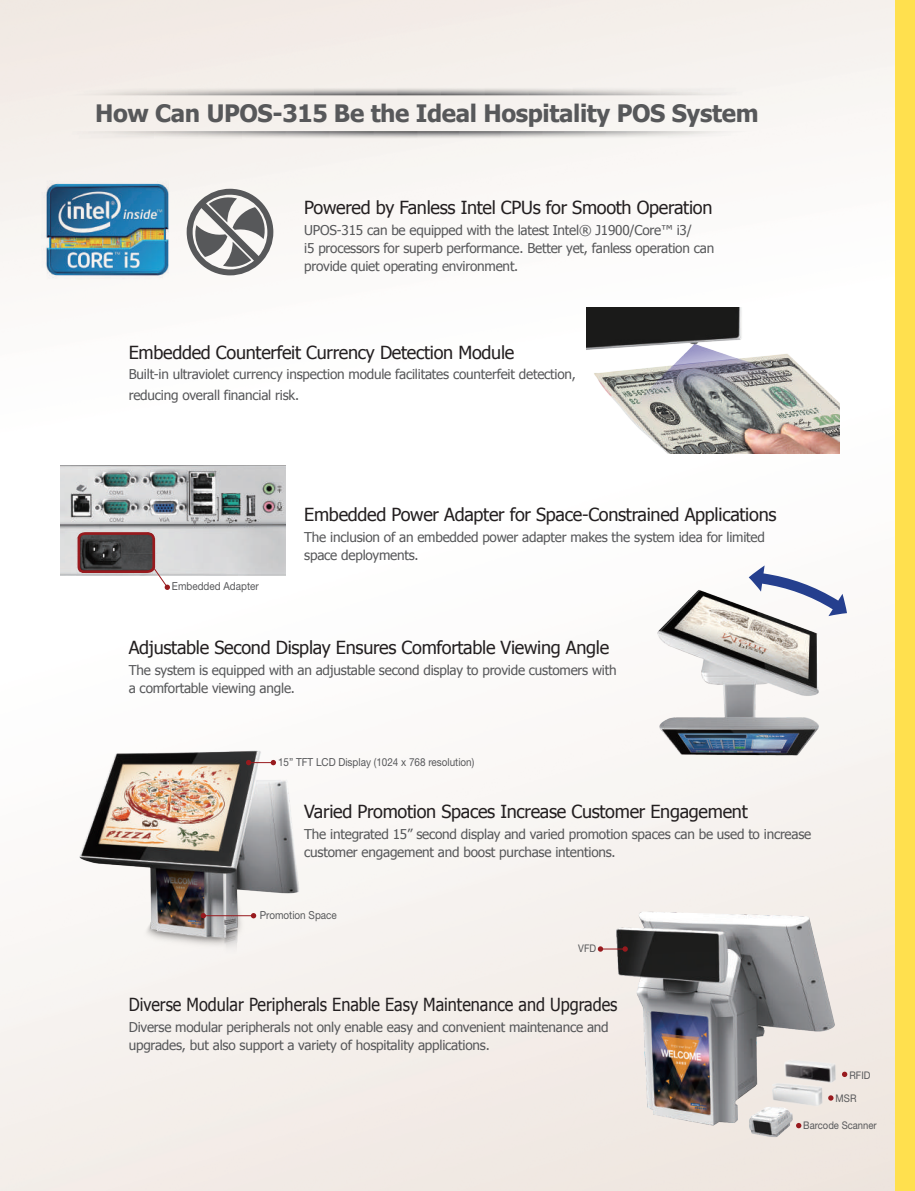
<style>
.page{position:relative;width:915px;height:1191px;background:#fff}
.page>*{position:absolute;margin:0;border:0;box-sizing:border-box;transform-origin:0 0}
.t1{font:700 24px "Tahoma";letter-spacing:-.015em;color:#57585a}
.t2{font:18px "Tahoma";letter-spacing:-.015em;color:#231f20}
.t3{font:18px "Tahoma";letter-spacing:-.015em;color:#231f20;scale:.9 1}
.t4{font:13.5px/18px "Tahoma";letter-spacing:-.015em;color:#57585a}
.t5{font:10.95px "Helvetica Neue";color:#57585a;scale:.9 1}
.t6{font:10.5px "Helvetica Neue";color:#57585a;scale:.9 1}
</style>
<div class="page">
<img style="left:0;top:0;width:895px;height:1191px">
<img style="left:603px;top:567px;width:287px;height:210px">
<img style="left:586px;top:307px;width:252px;height:146px">
<svg style="left:748px;top:565px;width:98px;height:51px"></svg>
<div style="left:895px;top:0;width:19px;height:1191px;background:#ffe04e"></div>
<div style="left:582px;top:96px;width:46px;height:34px;background:#f6f3f0"></div>
<div style="left:36px;top:96px;width:546px;height:34px;background:#f5f1ed"></div>
<img style="left:65px;top:131px;width:694px;height:10px">
<img style="left:65px;top:86px;width:694px;height:9px">
<img style="left:68px;top:738px;width:244px;height:215px">
<svg style="left:251px;top:913px;width:5px;height:5px"></svg>
<svg style="left:200px;top:913px;width:6px;height:5px"></svg>
<hr style="left:203px;top:915px;width:50px;height:1px;background:#981a1e">
<svg style="left:246px;top:760px;width:30px;height:5px"></svg>
<img style="left:60px;top:466px;width:225px;height:109px">
<svg style="left:76px;top:531px;width:94px;height:59px"></svg>
<img style="left:607px;top:907px;width:252px;height:245px">
<img style="left:748px;top:1106px;width:44px;height:31px">
<img style="left:754px;top:1061px;width:88px;height:64px">
<img style="left:767px;top:1045px;width:88px;height:57px">
<img style="left:42px;top:163px;width:131px;height:132px">
<svg style="left:597px;top:946px;width:30px;height:5px"></svg>
<svg style="left:841px;top:1071px;width:6px;height:6px"></svg>
<svg style="left:827px;top:1095px;width:6px;height:5px"></svg>
<svg style="left:795px;top:1123px;width:6px;height:5px"></svg>
<svg style="left:186px;top:189px;width:87px;height:86px"></svg>
<h1 class="t1" style="left:95px;top:97px;width:664px">How Can UPOS-315 Be the Ideal Hospitality POS System</h1>
<h2 class="t2" style="left:304px;top:195px;width:409px">Powered by Fanless Intel CPUs for Smooth Operation</h2>
<p class="t4" style="left:304px;top:220px;width:411px">UPOS-315 can be equipped with the latest Intel® J1900/Core™ i3/<br>i5 processors for superb performance. Better yet, fanless operation can provide quiet operating environment.</p>
<h2 class="t2" style="left:129px;top:340px;width:387px">Embedded Counterfeit Currency Detection Module</h2>
<p class="t4" style="left:129px;top:364px;width:448px;line-height:20.2px">Built-in ultraviolet currency inspection module facilitates counterfeit detection, reducing overall financial risk.</p>
<p class="t5" style="left:172px;top:580px;width:98px">Embedded Adapter</p>
<h2 class="t2" style="left:304px;top:502px;width:473px">Embedded Power Adapter for Space-Constrained Applications</h2>
<p class="t4" style="left:304px;top:527px;width:462px">The inclusion of an embedded power adapter makes the system idea for limited space deployments.</p>
<h2 class="t2" style="left:129px;top:635px;width:482px">Adjustable Second Display Ensures Comfortable Viewing Angle</h2>
<p class="t4" style="left:129px;top:660px;width:489px">The system is equipped with an adjustable second display to provide customers with a comfortable viewing angle.</p>
<p class="t5" style="left:278px;top:756px;width:219px">15” TFT LCD Display (1024 x 768 resolution)</p>
<h2 class="t2" style="left:304px;top:799px;width:445px">Varied Promotion Spaces Increase Customer Engagement</h2>
<p class="t4" style="left:304px;top:824px;width:508px">The integrated 15” second display and varied promotion spaces can be used to increase customer engagement and boost purchase intentions.</p>
<p class="t5" style="left:260px;top:908px;width:87px">Promotion Space</p>
<p class="t6" style="left:578px;top:942px;width:21px">VFD</p>
<h2 class="t3" style="left:129px;top:992px;width:544px">Diverse Modular Peripherals Enable Easy Maintenance and Upgrades</h2>
<p class="t4" style="left:129px;top:1017px;width:481px">Diverse modular peripherals not only enable easy and convenient maintenance and upgrades, but also support a variety of hospitality applications.</p>
<p class="t6" style="left:849px;top:1069px;width:25px">RFID</p>
<p class="t6" style="left:835px;top:1092px;width:25px">MSR</p>
<p class="t6" style="left:803px;top:1119px;width:83px">Barcode Scanner</p>
</div>
